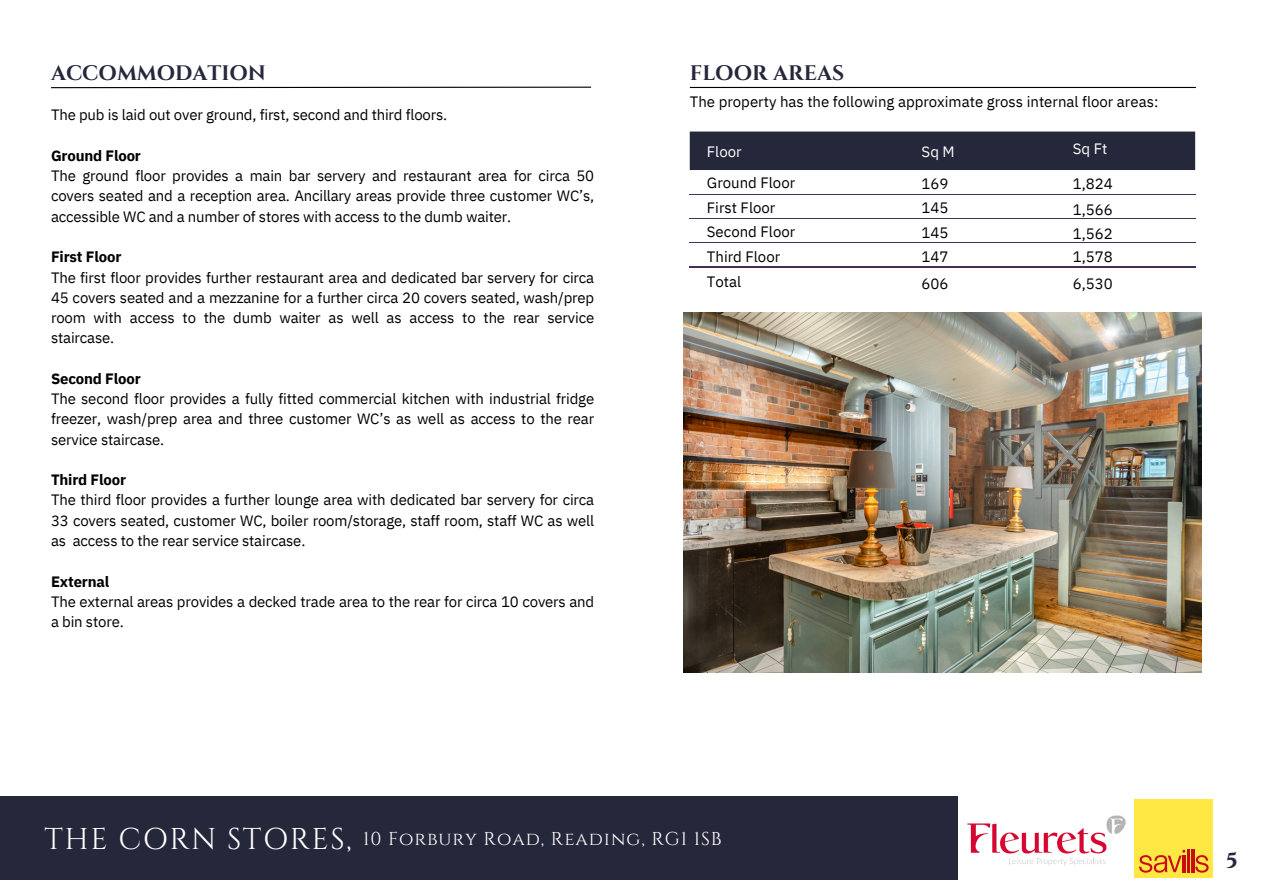
<style>
.page{position:relative;width:1263px;height:894px;background:#fff}
.page>*{position:absolute;margin:0;border:0;box-sizing:border-box;transform-origin:0 0}
.t1{font:30px "Cinzel";letter-spacing:.05em;color:#fff}
.t2{font:700 21px "Cinzel";color:#25273a}
.t3{font:18.6px "Cinzel";letter-spacing:.05em;color:#fff}
.t4{font:15px/20.2px "IBM Plex Sans";letter-spacing:-.01em;color:#000}
.t5{font:15px "IBM Plex Sans";color:#fff}
.s1{font-weight:700}
</style>
<div class="page">
<svg style="left:51px;top:86px;width:541px;height:3px"></svg>
<img style="left:683px;top:313px;width:519px;height:359px">
<hr style="left:690px;top:87px;width:506px;height:1px;background:#000">
<div style="left:690px;top:131px;width:505px;height:39px;background:#25273a"></div>
<hr style="left:690px;top:194px;width:168px;height:1px;background:#472e55">
<hr style="left:858px;top:194px;width:169px;height:1px;background:#472e55">
<hr style="left:1027px;top:194px;width:168px;height:1px;background:#472e55">
<hr style="left:690px;top:218px;width:168px;height:1px;background:#472e55">
<hr style="left:858px;top:218px;width:169px;height:1px;background:#472e55">
<hr style="left:1027px;top:218px;width:168px;height:1px;background:#472e55">
<hr style="left:690px;top:242px;width:168px;height:1px;background:#472e55">
<hr style="left:858px;top:242px;width:169px;height:1px;background:#472e55">
<hr style="left:1027px;top:242px;width:168px;height:1px;background:#472e55">
<hr style="left:690px;top:266px;width:168px;height:1px;background:#472e55">
<hr style="left:858px;top:266px;width:169px;height:1px;background:#472e55">
<hr style="left:1027px;top:266px;width:168px;height:1px;background:#472e55">
<div style="left:1134px;top:798px;width:79px;height:79px;background:#ffe843"></div>
<svg style="left:1145px;top:849px;width:40px;height:23px"></svg>
<hr style="left:1187px;top:849px;width:2px;height:22px;background:#c90c0f">
<hr style="left:1192px;top:849px;width:2px;height:22px;background:#c90c0f">
<svg style="left:1195px;top:855px;width:13px;height:17px"></svg>
<div style="left:0;top:796px;width:957px;height:83px;background:#25273a"></div>
<img style="left:949px;top:796px;width:196px;height:84px">
<h4 class="t2" style="left:51px;top:60px;width:216px">ACCOMMODATION</h4>
<h4 class="t4" style="left:51px;top:105px;width:398px">The pub is laid out over ground, first, second and third floors.</h4>
<h4 class="t4" style="left:51px;top:145px;width:545px"><span class="s1">Ground Floor<br></span>The ground floor provides a main bar servery and restaurant area for circa 50 covers seated and a reception area. Ancillary areas provide three customer WC’s, accessible WC and a number of stores with access to the dumb waiter.</h4>
<h4 class="t4" style="left:51px;top:246px;width:545px"><span class="s1">First Floor<br></span>The first floor provides further restaurant area and dedicated bar servery for circa 45 covers seated and a mezzanine for a further circa 20 covers seated, wash/prep room with access to the dumb waiter as well as access to the rear service staircase.</h4>
<h4 class="t4" style="left:51px;top:368px;width:545px"><span class="s1">Second Floor<br></span>The second floor provides a fully fitted commercial kitchen with industrial fridge freezer, wash/prep area and three customer WC’s as well as access to the rear service staircase.</h4>
<h4 class="t4" style="left:51px;top:469px;width:545px"><span class="s1">Third Floor<br></span>The third floor provides a further lounge area with dedicated bar servery for circa 33 covers seated, customer WC, boiler room/storage, staff room, staff WC as well as access to the rear service staircase.</h4>
<h4 class="t4" style="left:51px;top:570px;width:545px"><span class="s1">External<br></span>The external areas provides a decked trade area to the rear for circa 10 covers and a bin store.</h4>
<h4 class="t2" style="left:690px;top:60px;width:156px">FLOOR AREAS</h4>
<p class="t4" style="left:690px;top:91px;width:470px">The property has the following approximate gross internal floor areas:</p>
<h4 class="t5" style="left:707px;top:141px;width:36px">Floor</h4>
<h4 class="t4" style="left:707px;top:172px;width:90px">Ground Floor</h4>
<h4 class="t4" style="left:707px;top:221px;width:90px">Second Floor</h4>
<h4 class="t4" style="left:707px;top:197px;width:70px">First Floor</h4>
<h4 class="t4" style="left:707px;top:246px;width:75px">Third Floor</h4>
<h2 class="t5" style="left:922px;top:141px;width:35px">Sq M</h2>
<h4 class="t5" style="left:1073px;top:138px;width:36px">Sq Ft</h4>
<h4 class="t4" style="left:1073px;top:173px;width:42px">1,824</h4>
<h4 class="t4" style="left:922px;top:173px;width:28px">169</h4>
<h4 class="t4" style="left:922px;top:198px;width:28px">145</h4>
<h4 class="t4" style="left:922px;top:222px;width:28px">145</h4>
<h4 class="t4" style="left:922px;top:246px;width:28px">147</h4>
<h4 class="t4" style="left:1073px;top:246px;width:42px">1,578</h4>
<h4 class="t4" style="left:1073px;top:199px;width:42px">1,566</h4>
<h4 class="t4" style="left:1073px;top:223px;width:42px">1,562</h4>
<p class="t4" style="left:707px;top:271px;width:36px">Total</p>
<h4 class="t4" style="left:922px;top:273px;width:28px">606</h4>
<h4 class="t4" style="left:1073px;top:273px;width:42px">6,530</h4>
<h3 class="t1" style="left:44px;top:819px;width:309px">THE CORN STORES,</h3>
<p class="t3" style="left:363px;top:826px;width:360px">10 Forbury Road, Reading, RG1 1SB</p>
<h1 class="t2" style="left:1226px;top:846px;width:13px">5</h1>
</div>
